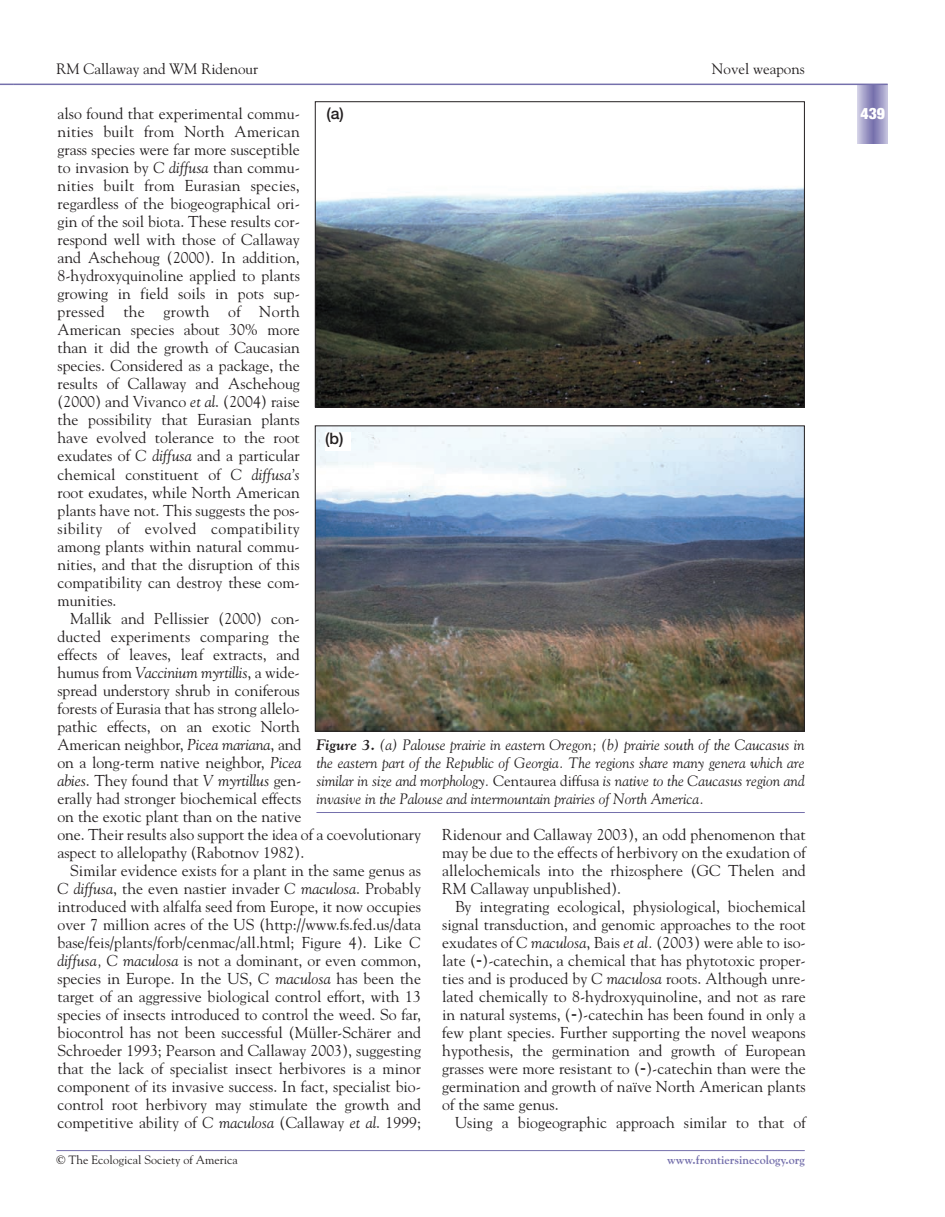
<style>
.page{position:relative;width:945px;height:1217px;background:#fff}
.page>*{position:absolute;margin:0;border:0;box-sizing:border-box;transform-origin:0 0}
.t1{font:15.75px/18px "Goudy";letter-spacing:-.005em;color:#231f20;text-align:justify}
.t2{font:500 15.75px "Helvetica Neue";color:#231f20}
.t3{font:900 condensed 15.75px "Helvetica Neue";color:#fff}
.t4{font:italic 15px/18px "Goudy";color:#231f20;text-align:justify}
.t5{font:15px "Goudy";color:#231f20}
.t6{font:12px "Goudy";color:#231f20}
.t7{font:700 12px "Goudy";color:#7570ac}
.s1{font-style:italic}
.s2{font-weight:700}
.s3{font-style:normal}
.s4{font-family:"Helvetica";font-size:18px}
</style>
<div class="page">
<svg style="left:858px;top:85px;width:30px;height:59px;background:#9e9ac6"></svg>
<hr style="left:14px;top:84px;width:874px;height:1px;background:#7570ac">
<hr style="left:56px;top:1150px;width:749px;height:1px;background:#7570ac">
<img style="left:317px;top:187px;width:486px;height:218px">
<div style="left:315px;top:101px;width:490px;height:306px;border:1px solid #231f20"></div>
<img style="left:317px;top:427px;width:486px;height:302px">
<div style="left:315px;top:425px;width:490px;height:306px;border:1px solid #231f20"></div>
<hr style="left:316px;top:812px;width:489px;height:1px;background:#7570ac">
<div style="left:325px;top:432px;width:26px;height:18px;background:#fff"></div>
<svg style="left:0;top:84px;width:14px;height:1px"></svg>
<p class="t5" style="left:56px;top:62px;width:203px">RM Callaway and WM Ridenour</p>
<p class="t5" style="left:712px;top:62px;width:94px">Novel weapons</p>
<p class="t2" style="left:326px;top:108px;width:19px">(a)</p>
<p class="t1" style="left:57px;top:106px;width:244px">also found that experimental commu&shy;nities built from North American grass species were far more susceptible to invasion by <span class="s1">C diffusa</span> than commu&shy;nities built from Eurasian species, regardless of the biogeographical ori&shy;gin of the soil biota. These results cor&shy;respond well with those of Callaway and Aschehoug (2000). In addition, 8-hydroxyquinoline applied to plants growing in field soils in pots sup&shy;pressed the growth of North American species about 30% more than it did the growth of Caucasian species. Considered as a package, the results of Callaway and Aschehoug (2000) and Vivanco <span class="s1">et al</span>. (2004) raise the possibility that Eurasian plants have evolved tolerance to the root exudates of <span class="s1">C diffusa</span> and a particular chemical constituent of <span class="s1">C diffusa’s </span>root exudates, while North American plants have not. This suggests the pos&shy;sibility of evolved compatibility among plants within natural commu&shy;nities, and that the disruption of this compatibility can destroy these com&shy;munities.</p>
<p class="t1" style="left:57px;top:610px;width:365px;text-align:left;text-indent:13px">Mallik and Pellissier (2000) con-<br>ducted experiments comparing the<br>effects of leaves, leaf extracts, and<br>humus from <span class="s1">Vaccinium myrtillis</span>, a wide-<br>spread understory shrub in coniferous<br>forests of Eurasia that has strong allelo-<br>pathic effects, on an exotic North<br>American neighbor, <span class="s1">Picea mariana</span>, and<br>on a long-term native neighbor, <span class="s1">Picea<br>abies</span>. They found that <span class="s1">V myrtillus</span> gen-<br>erally had stronger biochemical effects<br>on the exotic plant than on the native<br>one. Their results also support the idea of a coevolutionary aspect to allelopathy (Rabotnov 1982).</p>
<p class="t1" style="left:57px;top:862px;width:365px;text-indent:13px">Similar evidence exists for a plant in the same genus as <span class="s1">C diffusa</span>, the even nastier invader <span class="s1">C maculosa</span>. Probably introduced with alfalfa seed from Europe, it now occupies over 7 million acres of the US (http://www.fs.fed.us/data base/feis/plants/forb/cenmac/all.html; Figure 4). Like <span class="s1">C diffusa, C maculosa</span> is not a dominant, or even common, species in Europe. In the US, <span class="s1">C maculosa</span> has been the target of an aggressive biological control effort, with 13 species of insects introduced to control the weed. So far, biocontrol has not been successful (Müller-Schärer and Schroeder 1993; Pearson and Callaway 2003), suggesting that the lack of specialist insect herbivores is a minor component of its invasive success. In fact, specialist bio&shy;control root herbivory may stimulate the growth and competitive ability of <span class="s1">C maculosa</span> (Callaway <span class="s1">et al</span>. 1999;</p>
<p class="t2" style="left:325px;top:432px;width:20px">(b)</p>
<p class="t4" style="left:316px;top:736px;width:490px"><span class="s2">Figure 3.</span> (a) Palouse prairie in eastern Oregon; (b) prairie south of the Caucasus in the eastern part of the Republic of Georgia. The regions share many genera which are similar in size and morphology. <span class="s3">Centaurea diffusa</span> is native to the Caucasus region and invasive in the Palouse and intermountain prairies of North America.</p>
<p class="t1" style="left:442px;top:826px;width:365px">Ridenour and Callaway 2003), an odd phenomenon that may be due to the effects of herbivory on the exudation of allelochemicals into the rhizosphere (GC Thelen and RM Callaway unpublished).</p>
<p class="t1" style="left:442px;top:898px;width:365px;text-indent:13px">By integrating ecological, physiological, biochemical signal transduction, and genomic approaches to the root exudates of <span class="s1">C maculosa</span>, Bais <span class="s1">et al.</span> (2003) were able to iso&shy;late (<span class="s4">-</span>)-catechin, a chemical that has phytotoxic proper&shy;ties and is produced by <span class="s1">C maculosa</span> roots. Although unre&shy;lated chemically to 8-hydroxyquinoline, and not as rare in natural systems, (<span class="s4">-</span>)-catechin has been found in only a few plant species. Further supporting the novel weapons hypothesis, the germination and growth of European grasses were more resistant to (<span class="s4">-</span>)-catechin than were the germination and growth of naïve North American plants of the same genus.</p>
<p class="t1" style="left:455px;top:1114px;width:352px">Using a biogeographic approach similar to that of</p>
<p class="t6" style="left:56px;top:1155px;width:183px">© The Ecological Society of America</p>
<p class="t7" style="left:667px;top:1155px;width:139px">www.frontiersinecology.org</p>
<p class="t3" style="left:861px;top:108px;width:26px">439</p>
</div>
